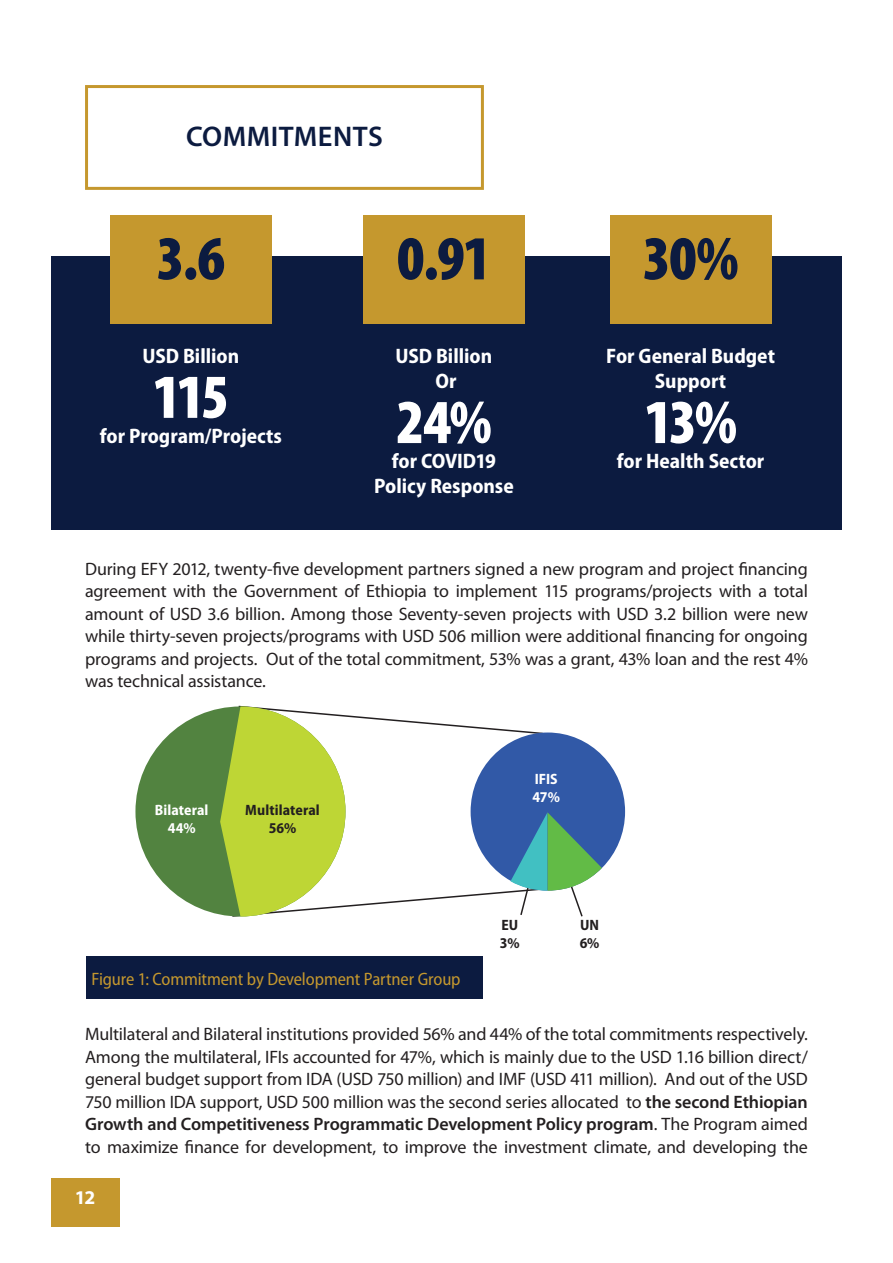
<style>
.page{position:relative;width:893px;height:1263px;background:#fff}
.page>*{position:absolute;margin:0;border:0;box-sizing:border-box;transform-origin:0 0}
.t1{font:900 condensed 63px "Myriad Pro";color:#0c1b40}
.t2{font:900 condensed 63px "Myriad Pro";letter-spacing:-.055em;color:#fff}
.t3{font:600 28.5px "Myriad Pro";letter-spacing:.015em;color:#0c1b40}
.t4{font:700 semi-condensed 21px/25.2px "Myriad Pro";color:#fff;text-align:center}
.t5{font:700 19.5px "Myriad Pro";color:#fff}
.t6{font:18px/22.5px "Myriad Pro";letter-spacing:-.01em;color:#231f20;text-align:justify}
.t7{font:semi-condensed 18px "Myriad Pro";letter-spacing:-.01em;color:#c5982e}
.t8{font:700 semi-condensed 15px/18px "Myriad Pro";letter-spacing:.005em;color:#231f20}
.t9{font:700 semi-condensed 15px/18px "Myriad Pro";letter-spacing:.005em;color:#fff;text-align:center}
.s1{font-weight:600}
</style>
<div class="page">
<div style="left:51px;top:1178px;width:68px;height:48px;background:#c5982e"></div>
<div style="left:85px;top:85px;width:399px;height:105px;border:3px solid #c5982e"></div>
<div style="left:51px;top:256px;width:791px;height:274px;background:#0c1b40"></div>
<div style="left:110px;top:215px;width:162px;height:109px;background:#c5982e"></div>
<div style="left:363px;top:215px;width:162px;height:109px;background:#c5982e"></div>
<div style="left:610px;top:215px;width:161px;height:109px;background:#c5982e"></div>
<div style="left:86px;top:956px;width:397px;height:43px;background:#0c1b40"></div>
<div style="left:135px;top:706px;width:210px;height:210px;background:#528340;border-radius:50%"></div>
<div style="left:471px;top:732px;width:154px;height:158px;background:#3159a7;border-radius:50%"></div>
<svg style="left:220px;top:705px;width:382px;height:212px"></svg>
<h2 class="t3" style="left:186px;top:118px;width:198px">COMMITMENTS</h2>
<h1 class="t1" style="left:157px;top:218px;width:70px">3.6</h1>
<h1 class="t1" style="left:397px;top:218px;width:96px">0.91</h1>
<h1 class="t1" style="left:643px;top:218px;width:97px">30%</h1>
<p class="t4" style="left:143px;top:342px;width:98px">USD Billion</p>
<h1 class="t2" style="left:153px;top:356px;width:78px">115</h1>
<p class="t4" style="left:100px;top:423px;width:184px">for Program/Projects</p>
<p class="t4" style="left:396px;top:342px;width:98px">USD Billion<br>Or</p>
<h1 class="t2" style="left:396px;top:382px;width:97px">24%</h1>
<p class="t4" style="left:374px;top:448px;width:141px">for COVID19<br>Policy Response</p>
<p class="t4" style="left:606px;top:342px;width:170px">For General Budget<br>Support</p>
<h1 class="t2" style="left:644px;top:382px;width:94px">13%</h1>
<p class="t4" style="left:617px;top:448px;width:149px">for Health Sector</p>
<p class="t6" style="left:85px;top:557px;width:724px">During EFY 2012, twenty-five development partners signed a new program and project financing agreement with the Government of Ethiopia to implement 115 programs/projects with a total amount of USD 3.6 billion. Among those Seventy-seven projects with USD 3.2 billion were new while thirty-seven projects/programs with USD 506 million were additional financing for ongoing programs and projects. Out of the total commitment, 53% was a grant, 43% loan and the rest 4% was technical assistance.</p>
<p class="t9" style="left:155px;top:800px;width:55px">Bilateral<br>44%</p>
<p class="t8" style="left:245px;top:800px;width:76px;text-align:center">Multilateral<br>56%</p>
<p class="t7" style="left:91px;top:968px;width:371px">Figure 1: Commitment by Development Partner Group</p>
<p class="t9" style="left:532px;top:770px;width:29px;text-align:left">IFIS<br>47%</p>
<p class="t8" style="left:500px;top:915px;width:21px">EU<br>3%</p>
<p class="t8" style="left:580px;top:915px;width:21px">UN<br>6%</p>
<p class="t6" style="left:85px;top:1023px;width:724px">Multilateral and Bilateral institutions provided 56% and 44% of the total commitments respectively.<br>Among the multilateral, IFIs accounted for 47%, which is mainly due to the USD 1.16 billion direct/ general budget support from IDA (USD 750 million) and IMF (USD 411 million). And out of the USD 750 million IDA support, USD 500 million was the second series allocated to <span class="s1">the second Ethiopian Growth and Competitiveness Programmatic Development Policy program</span>. The Program aimed to maximize finance for development, to improve the investment climate, and developing the</p>
<p class="t5" style="left:75px;top:1184px;width:22px">12</p>
</div>
